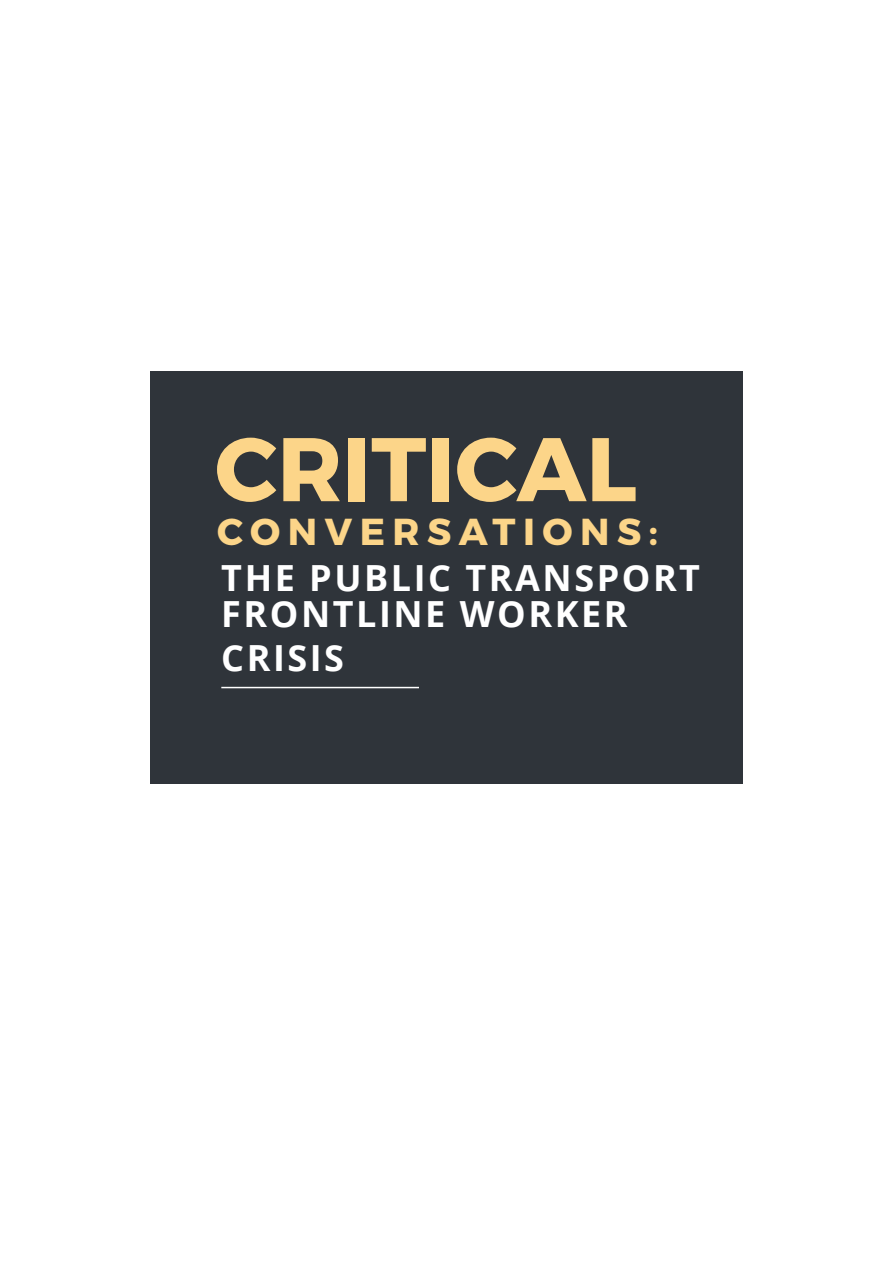
<style>
.page{position:relative;width:893px;height:1263px;background:#fff}
.page>*{position:absolute;margin:0;border:0;box-sizing:border-box;transform-origin:0 0}
.t1{font:700 90px "Montserrat";color:#fcd589}
.t2{font:700 37.5px "Montserrat";letter-spacing:.2em;color:#fcd589}
.t3{font:700 36px/36px "Open Sans";letter-spacing:.07em;color:#fff}
</style>
<div class="page">
<div style="left:150px;top:372px;width:593px;height:412px;background:#2f343a"></div>
<hr style="left:221px;top:687px;width:198px;height:1px;background:#fff">
<h1 class="t1" style="left:215px;top:395px;width:423px">CRITICAL</h1>
<p class="t2" style="left:217px;top:500px;width:442px">CONVERSATIONS:</p>
<p class="t3" style="left:221px;top:559px;width:480px">THE PUBLIC TRANSPORT<br>FRONTLINE WORKER</p>
<p class="t3" style="left:221px;top:638px;width:124px">CRISIS</p>
</div>
